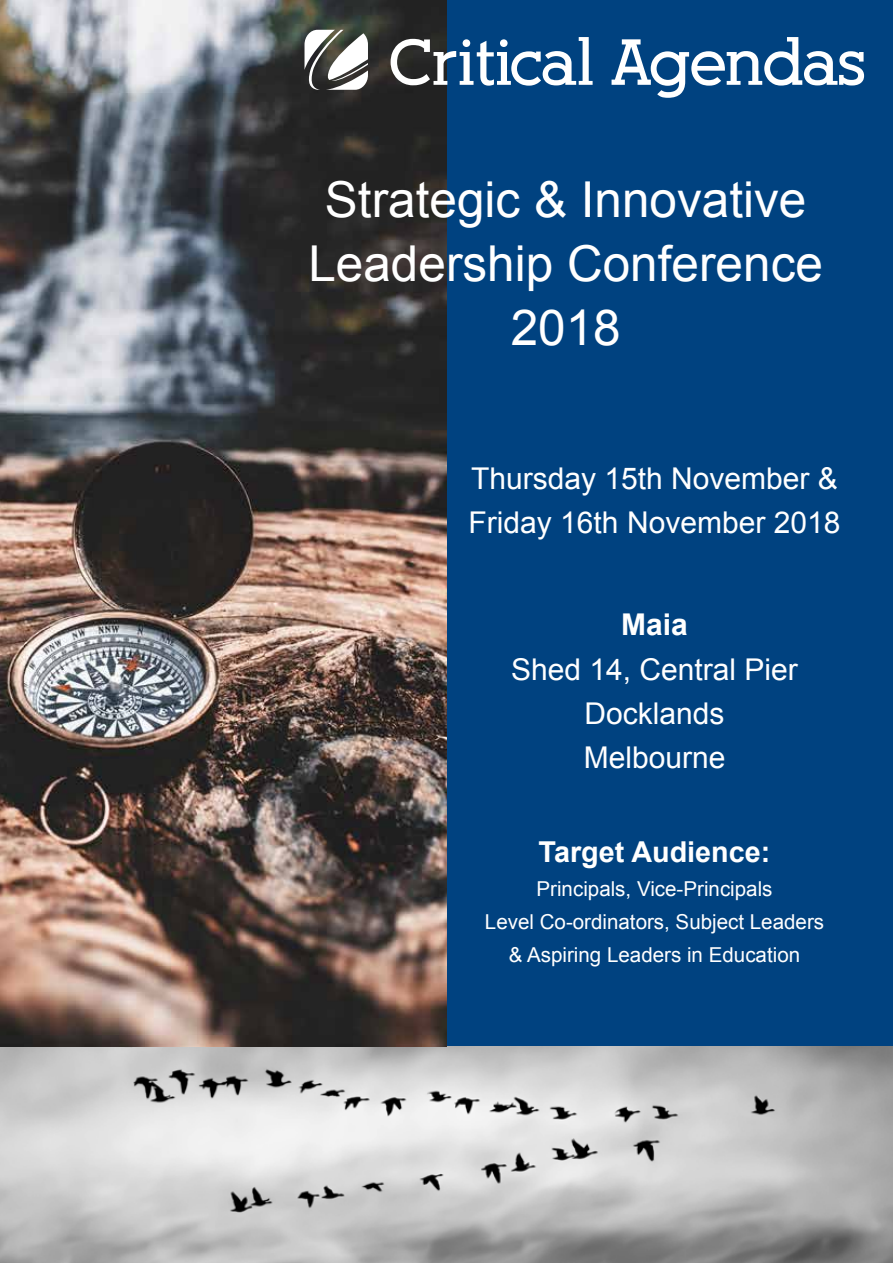
<style>
.page{position:relative;width:893px;height:1263px;background:#fff}
.page>*{position:absolute;margin:0;border:0;box-sizing:border-box;transform-origin:0 0}
.t1{font:49.5px/63.6px "Arial";color:#fff;text-align:center}
.t2{font:30px/44.5px "Arial";color:#fff}
.t3{font:700 30px "Arial";color:#fff}
.t4{font:700 28.8px "Arial";color:#fff}
.t5{font:20.55px/33.2px "Arial";color:#fff;text-align:center}
</style>
<div class="page">
<div style="left:0;top:0;width:893px;height:1047px;background:#004280"></div>
<img style="left:0;top:1046px;width:893px;height:217px">
<img style="left:0;top:0;width:446px;height:1047px">
<svg style="left:304px;top:30px;width:64px;height:60px"></svg>
<svg style="left:391px;top:37px;width:202px;height:49px"></svg>
<svg style="left:611px;top:37px;width:253px;height:61px"></svg>
<h1 class="t1" style="left:308px;top:169px;width:516px">Strategic &amp; Innovative<br>Leadership Conference<br>2018</h1>
<h2 class="t2" style="left:469px;top:456px;width:373px">Thursday 15th November &amp;<br>Friday 16th November 2018</h2>
<h2 class="t3" style="left:621px;top:605px;width:68px">Maia</h2>
<h2 class="t2" style="left:511px;top:647px;width:288px;text-align:center">Shed 14, Central Pier<br>Docklands<br>Melbourne</h2>
<h3 class="t4" style="left:539px;top:833px;width:233px">Target Audience:</h3>
<p class="t5" style="left:485px;top:872px;width:341px">Principals, Vice-Principals<br>Level Co-ordinators, Subject Leaders &amp; Aspiring Leaders in Education</p>
</div>
